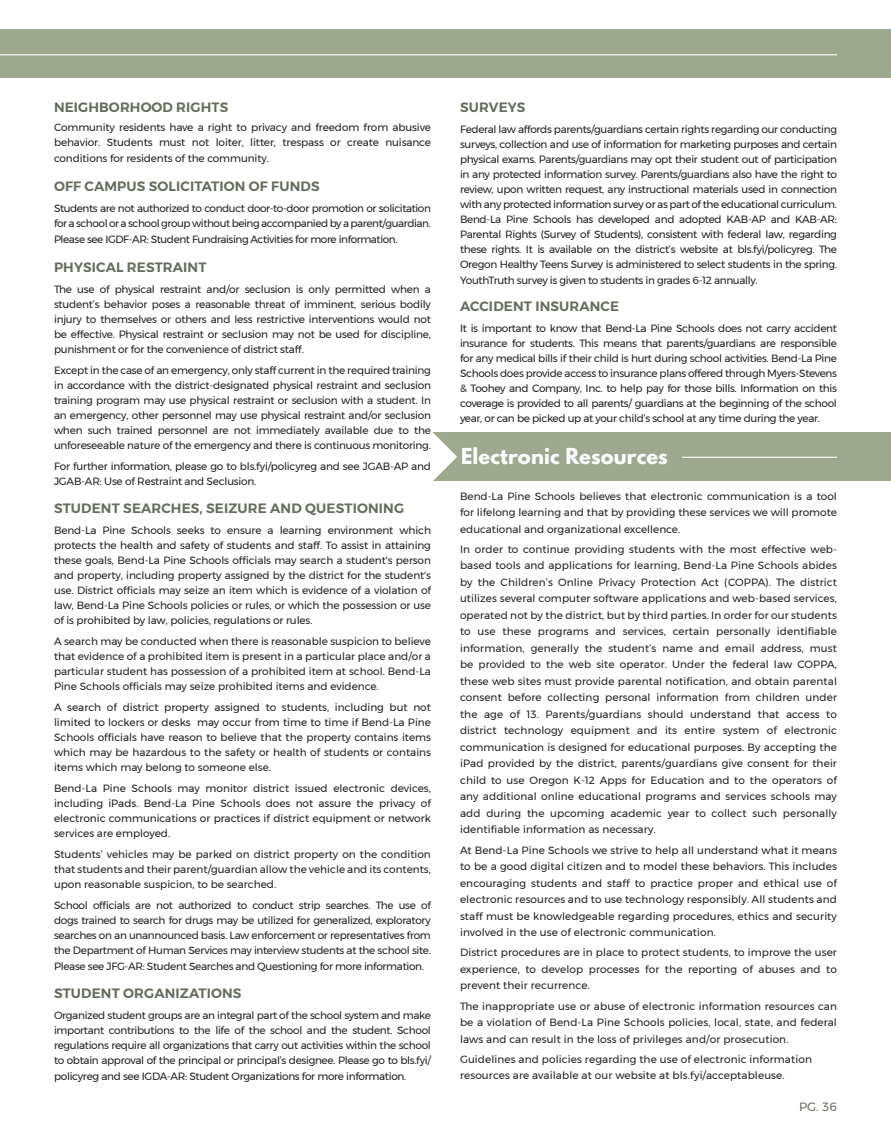
<style>
.page{position:relative;width:891px;height:1134px;background:#fff}
.page>*{position:absolute;margin:0;border:0;box-sizing:border-box;transform-origin:0 0}
.t1{font:700 19.5px "League Spartan";letter-spacing:.01em;color:#fff}
.Header_2020{font:600 13.5px "Montserrat";letter-spacing:.01em;color:#656d5d}
.CAl_Page{font:12px "Montserrat";color:#656d5d}
.Basic_Small_2020{font:10.5px/15px "Montserrat";letter-spacing:-.02em;color:#231f20;text-align:justify}
.Basic_Small_2020-2{font:10.5px/15px "Montserrat";letter-spacing:-.04em;color:#231f20}
.Top_Head_2020{font:10.5px/16.5px "Montserrat";letter-spacing:.01em;color:#231f20}
</style>
<div class="page">
<div style="left:407px;top:433px;width:484px;height:48px;background:#9ea88f"></div>
<svg style="left:422px;top:432px;width:35px;height:49px"></svg>
<div style="left:325px;top:428px;width:97px;height:59px;background:#fff"></div>
<hr style="left:682px;top:457px;width:155px;height:1px;background:#fff">
<div style="left:0;top:30px;width:891px;height:48px;background:#9ea88f"></div>
<hr style="left:0;top:54px;width:837px;height:1px;background:#fff">
<p class="Header_2020" style="left:54px;top:96px;width:176px">NEIGHBORHOOD RIGHTS</p>
<p class="Basic_Small_2020" style="left:54px;top:120px;width:378px">Community residents have a right to privacy and freedom from abusive behavior. Students must not loiter, litter, trespass or create nuisance</p>
<p class="Basic_Small_2020" style="left:54px;top:151px;width:216px">conditions for residents of the community.</p>
<p class="Header_2020" style="left:54px;top:175px;width:267px">OFF CAMPUS SOLICITATION OF FUNDS</p>
<p class="Basic_Small_2020-2" style="left:54px;top:200px;width:379px">Students are not authorized to conduct door-to-door promotion or solicitation for a school or a school group without being accompanied by a parent/guardian.</p>
<p class="Basic_Small_2020-2" style="left:54px;top:232px;width:345px">Please see IGDF-AR: Student Fundraising Activities for more information.</p>
<p class="Header_2020" style="left:54px;top:256px;width:154px">PHYSICAL RESTRAINT</p>
<p class="Basic_Small_2020" style="left:54px;top:281px;width:378px">The use of physical restraint and/or seclusion is only permitted when a student’s behavior poses a reasonable threat of imminent, serious bodily injury to themselves or others and less restrictive interventions would not be effective. Physical restraint or seclusion may not be used for discipline, punishment or for the convenience of district staff.</p>
<p class="Basic_Small_2020" style="left:54px;top:362px;width:378px">Except in the case of an emergency, only staff current in the required training in accordance with the district-designated physical restraint and seclusion training program may use physical restraint or seclusion with a student. In an emergency, other personnel may use physical restraint and/or seclusion when such trained personnel are not immediately available due to the unforeseeable nature of the emergency and there is continuous monitoring.</p>
<p class="Basic_Small_2020" style="left:54px;top:458px;width:378px">For further information, please go to bls.fyi/policyreg and see JGAB-AP and<br>JGAB-AR: Use of Restraint and Seclusion.</p>
<p class="Header_2020" style="left:54px;top:497px;width:352px">STUDENT SEARCHES, SEIZURE AND QUESTIONING</p>
<p class="Basic_Small_2020" style="left:54px;top:523px;width:379px">Bend-La Pine Schools seeks to ensure a learning environment which protects the health and safety of students and staff. To assist in attaining these goals, Bend-La Pine Schools officials may search a student's person and property, including property assigned by the district for the student's use. District officials may seize an item which is evidence of a violation of law, Bend-La Pine Schools policies or rules, or which the possession or use of is prohibited by law, policies, regulations or rules.</p>
<p class="Basic_Small_2020" style="left:54px;top:634px;width:378px">A search may be conducted when there is reasonable suspicion to believe that evidence of a prohibited item is present in a particular place and/or a particular student has possession of a prohibited item at school. Bend-La Pine Schools officials may seize prohibited items and evidence.</p>
<p class="Basic_Small_2020" style="left:54px;top:699px;width:379px">A search of district property assigned to students, including but not limited to lockers or desks may occur from time to time if Bend-La Pine Schools officials have reason to believe that the property contains items which may be hazardous to the safety or health of students or contains items which may belong to someone else.</p>
<p class="Basic_Small_2020" style="left:54px;top:780px;width:378px">Bend-La Pine Schools may monitor district issued electronic devices, including iPads. Bend-La Pine Schools does not assure the privacy of electronic communications or practices if district equipment or network services are employed.</p>
<p class="Basic_Small_2020" style="left:54px;top:846px;width:378px">Students’ vehicles may be parked on district property on the condition that students and their parent/guardian allow the vehicle and its contents, upon reasonable suspicion, to be searched.</p>
<p class="Basic_Small_2020" style="left:54px;top:897px;width:378px">School officials are not authorized to conduct strip searches. The use of dogs trained to search for drugs may be utilized for generalized, exploratory searches on an unannounced basis. Law enforcement or representatives from the Department of Human Services may interview students at the school site.<br>Please see JFG-AR: Student Searches and Questioning for more information.</p>
<p class="Header_2020" style="left:54px;top:982px;width:189px">STUDENT ORGANIZATIONS</p>
<p class="Basic_Small_2020" style="left:54px;top:1007px;width:378px">Organized student groups are an integral part of the school system and make important contributions to the life of the school and the student. School regulations require all organizations that carry out activities within the school to obtain approval of the principal or principal’s designee. Please go to bls.fyi/ policyreg and see IGDA-AR: Student Organizations for more information.</p>
<p class="Header_2020" style="left:460px;top:96px;width:67px">SURVEYS</p>
<p class="Basic_Small_2020" style="left:460px;top:121px;width:379px">Federal law affords parents/guardians certain rights regarding our conducting surveys, collection and use of information for marketing purposes and certain physical exams. Parents/guardians may opt their student out of participation in any protected information survey. Parents/guardians also have the right to review, upon written request, any instructional materials used in connection with any protected information survey or as part of the educational curriculum.<br>Bend-La Pine Schools has developed and adopted KAB-AP and KAB-AR:<br>Parental Rights (Survey of Students), consistent with federal law, regarding these rights. It is available on the district’s website at bls.fyi/policyreg. The Oregon Healthy Teens Survey is administered to select students in the spring.</p>
<p class="Basic_Small_2020" style="left:460px;top:273px;width:299px">YouthTruth survey is given to students in grades 6-12 annually.</p>
<p class="Header_2020" style="left:460px;top:295px;width:161px">ACCIDENT INSURANCE</p>
<p class="Basic_Small_2020" style="left:460px;top:320px;width:378px">It is important to know that Bend-La Pine Schools does not carry accident insurance for students. This means that parents/guardians are responsible for any medical bills if their child is hurt during school activities. Bend-La Pine Schools does provide access to insurance plans offered through Myers-Stevens &amp; Toohey and Company, Inc. to help pay for those bills. Information on this coverage is provided to all parents/ guardians at the beginning of the school year, or can be picked up at your child’s school at any time during the year.</p>
<p class="t1" style="left:461px;top:441px;width:208px">Electronic Resources</p>
<p class="Basic_Small_2020" style="left:460px;top:488px;width:378px;line-height:16.5px">Bend-La Pine Schools believes that electronic communication is a tool for lifelong learning and that by providing these services we will promote educational and organizational excellence.</p>
<p class="Basic_Small_2020" style="left:460px;top:541px;width:379px;line-height:16.5px">In order to continue providing students with the most effective web&shy;based tools and applications for learning, Bend-La Pine Schools abides by the Children’s Online Privacy Protection Act (COPPA). The district utilizes several computer software applications and web-based services, operated not by the district, but by third parties. In order for our students to use these programs and services, certain personally identifiable information, generally the student’s name and email address, must be provided to the web site operator. Under the federal law COPPA, these web sites must provide parental notification, and obtain parental consent before collecting personal information from children under the age of 13. Parents/guardians should understand that access to district technology equipment and its entire system of electronic communication is designed for educational purposes. By accepting the iPad provided by the district, parents/guardians give consent for their child to use Oregon K-12 Apps for Education and to the operators of any additional online educational programs and services schools may add during the upcoming academic year to collect such personally identifiable information as necessary.</p>
<p class="Basic_Small_2020" style="left:460px;top:842px;width:378px;line-height:16.5px">At Bend-La Pine Schools we strive to help all understand what it means to be a good digital citizen and to model these behaviors. This includes encouraging students and staff to practice proper and ethical use of electronic resources and to use technology responsibly. All students and staff must be knowledgeable regarding procedures, ethics and security involved in the use of electronic communication.</p>
<p class="Basic_Small_2020" style="left:460px;top:944px;width:378px;line-height:16.5px">District procedures are in place to protect students, to improve the user experience, to develop processes for the reporting of abuses and to prevent their recurrence.</p>
<p class="Basic_Small_2020" style="left:460px;top:998px;width:378px;line-height:16.5px">The inappropriate use or abuse of electronic information resources can be a violation of Bend-La Pine Schools policies, local, state, and federal laws and can result in the loss of privileges and/or prosecution.</p>
<p class="Top_Head_2020" style="left:460px;top:1051px;width:353px">Guidelines and policies regarding the use of electronic information resources are available at our website at bls.fyi/acceptableuse.</p>
<p class="CAl_Page" style="left:799px;top:1098px;width:39px">PG. 36</p>
</div>
